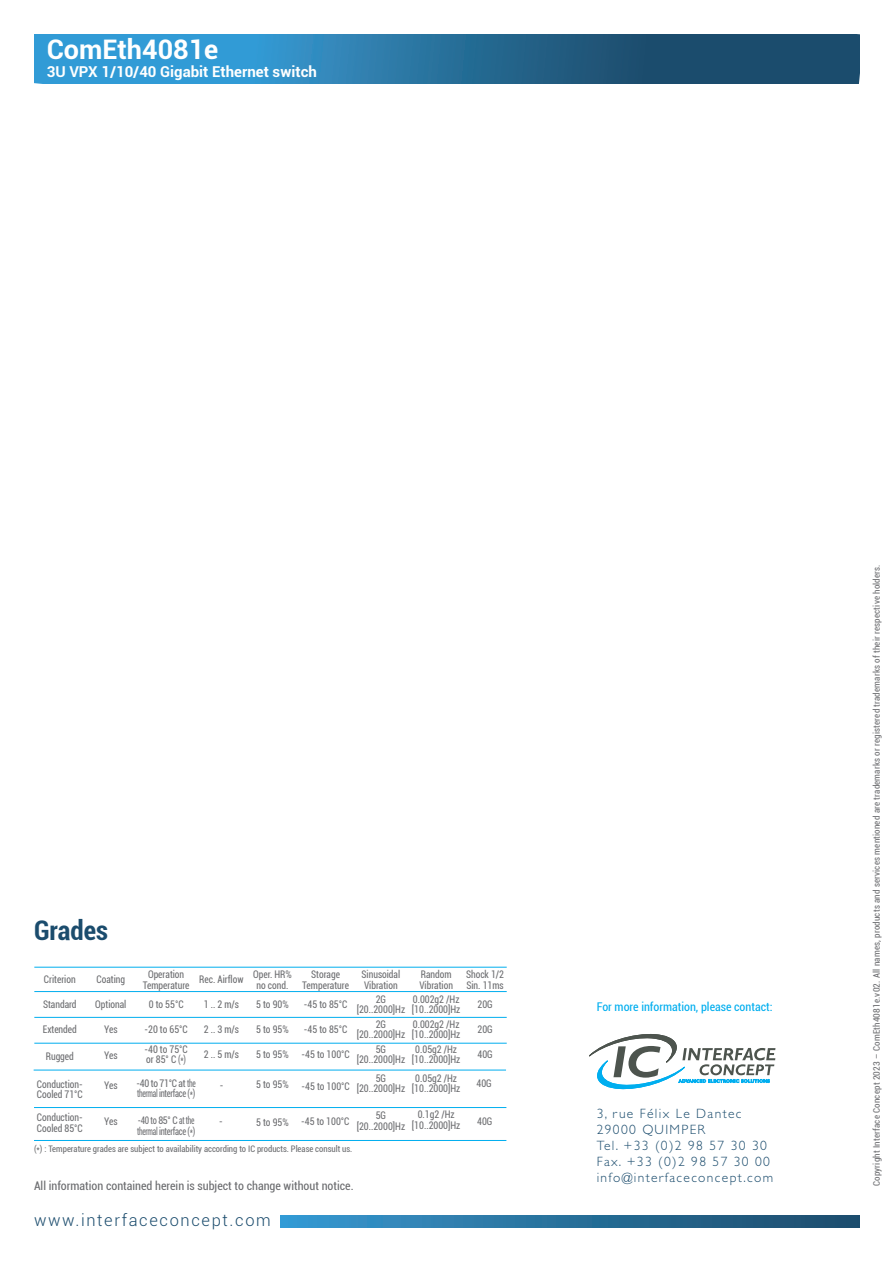
<style>
.page{position:relative;width:893px;height:1263px;background:#fff}
.page>*{position:absolute;margin:0;border:0;box-sizing:border-box;transform-origin:0 0}
.t1{font:700 27px "Roboto";color:#fff}
.t2{font:700 condensed 27px "Roboto";color:#1b4c6d}
.t3{font:300 16.5px "Roboto";letter-spacing:.1em;color:#1b4c6d}
.t4{font:700 15px "Roboto";color:#fff}
.t5{font:300 13.5px/16.2px "Gill Sans Std";letter-spacing:.1em;color:#1b4c6d}
.t6{font:condensed 12px "Roboto";color:#6c6d70}
.t7{font:condensed 12px "Roboto";color:#00aeef}
.t8{font:condensed 10.5px/10.5px "Roboto";color:#6c6d70;text-align:center;scale:.9 1}
.t9{font:condensed 10.5px/10.5px "Roboto";letter-spacing:-.03em;color:#6c6d70;scale:.8 1}
.t10{font:condensed 10.5px/10.5px "Roboto";letter-spacing:-.03em;color:#6c6d70;scale:.9 1}
.t11{font:condensed 9px "Roboto";letter-spacing:.02em;color:#6c6d70}
.t12{font:condensed 9px "Roboto";color:#6c6d70;scale:.96 1}
</style>
<div class="page">
<svg style="left:589px;top:1034px;width:186px;height:56px"></svg>
<svg style="left:281px;top:1215px;width:578px;height:12px;background:#28719c"></svg>
<svg style="left:34px;top:34px;width:825px;height:49px;background:#27729f"></svg>
<hr style="left:34px;top:967px;width:472px;height:1px;background:#00aeef">
<hr style="left:34px;top:991px;width:472px;height:1px;background:#00aeef">
<hr style="left:34px;top:1017px;width:472px;height:1px;background:#00aeef">
<hr style="left:34px;top:1043px;width:472px;height:1px;background:#00aeef">
<hr style="left:34px;top:1107px;width:472px;height:1px;background:#00aeef">
<hr style="left:34px;top:1140px;width:472px;height:1px;background:#00aeef">
<hr style="left:34px;top:1070px;width:472px;height:1px;background:#00aeef">
<h1 class="t1" style="left:47px;top:34px;width:173px">ComEth4081e</h1>
<h3 class="t4" style="left:47px;top:63px;width:271px">3U VPX 1/10/40 Gigabit Ethernet switch</h3>
<h1 class="t2" style="left:34px;top:915px;width:76px">Grades</h1>
<p class="t8" style="left:44px;top:975px;width:37px">Criterion</p>
<p class="t8" style="left:43px;top:999px;width:39px">Standard</p>
<p class="t8" style="left:43px;top:1024px;width:39px">Extended</p>
<p class="t8" style="left:46px;top:1051px;width:33px">Rugged</p>
<p class="t8" style="left:97px;top:975px;width:33px">Coating</p>
<p class="t8" style="left:104px;top:1024px;width:16px">Yes</p>
<p class="t8" style="left:95px;top:999px;width:36px">Optional</p>
<p class="t8" style="left:104px;top:1050px;width:16px">Yes</p>
<p class="t8" style="left:143px;top:969px;width:53px">Operation<br>Temperature</p>
<p class="t8" style="left:144px;top:1024px;width:50px">-20 to 65°C</p>
<p class="t8" style="left:149px;top:999px;width:40px">0 to 55°C</p>
<p class="t8" style="left:144px;top:1044px;width:50px;text-align:left">-40 to 75°C or 85° C (*)</p>
<p class="t8" style="left:199px;top:975px;width:51px">Rec. Airflow</p>
<p class="t8" style="left:204px;top:999px;width:41px">1 .. 2 m/s</p>
<p class="t8" style="left:204px;top:1024px;width:41px">2 .. 3 m/s</p>
<p class="t8" style="left:253px;top:969px;width:44px">Oper. HR% no cond.</p>
<p class="t8" style="left:256px;top:1024px;width:38px">5 to 95%</p>
<p class="t8" style="left:256px;top:999px;width:38px">5 to 90%</p>
<p class="t8" style="left:204px;top:1049px;width:41px">2 .. 5 m/s</p>
<p class="t8" style="left:256px;top:1049px;width:38px">5 to 95%</p>
<p class="t8" style="left:361px;top:969px;width:44px;text-align:left">Sinusoidal<br>Vibration</p>
<p class="t8" style="left:356px;top:1019px;width:55px">2G [20..2000]Hz</p>
<p class="t8" style="left:419px;top:969px;width:39px;text-align:left">Random<br>Vibration</p>
<p class="t8" style="left:412px;top:1019px;width:55px;text-align:left">0.002g2 /Hz [10..2000]Hz</p>
<p class="t8" style="left:466px;top:969px;width:44px;text-align:left">Shock 1/2<br>Sin. 11ms</p>
<p class="t8" style="left:477px;top:1024px;width:18px">20G</p>
<p class="t8" style="left:302px;top:969px;width:53px">Storage<br>Temperature</p>
<p class="t8" style="left:304px;top:1024px;width:50px">-45 to 85°C</p>
<p class="t8" style="left:356px;top:994px;width:55px">2G [20..2000]Hz</p>
<p class="t8" style="left:356px;top:1044px;width:55px">5G [20..2000]Hz</p>
<p class="t8" style="left:412px;top:994px;width:55px;text-align:left">0.002g2 /Hz [10..2000]Hz</p>
<p class="t8" style="left:412px;top:1044px;width:55px">0.05g2 /Hz [10..2000]Hz</p>
<p class="t8" style="left:304px;top:999px;width:50px">-45 to 85°C</p>
<p class="t8" style="left:477px;top:999px;width:18px">20G</p>
<p class="t8" style="left:301px;top:1049px;width:55px">-45 to 100°C</p>
<p class="t8" style="left:477px;top:1049px;width:18px">40G</p>
<p class="t8" style="left:37px;top:1079px;width:53px;text-align:left">Conduction-<br>Cooled 71°C</p>
<p class="t8" style="left:104px;top:1080px;width:16px">Yes</p>
<p class="t10" style="left:136px;top:1078px;width:67px">-40 to 71°C at the thermal interface (*)</p>
<p class="t8" style="left:220px;top:1080px;width:6px">-</p>
<p class="t8" style="left:256px;top:1081px;width:105px">5 to 95% -45 to 100°C</p>
<p class="t8" style="left:356px;top:1073px;width:55px">5G [20..2000]Hz</p>
<p class="t8" style="left:412px;top:1073px;width:55px">0.05g2 /Hz [10..2000]Hz</p>
<p class="t8" style="left:476px;top:1078px;width:18px">40G</p>
<p class="t8" style="left:219px;top:1117px;width:6px">-</p>
<p class="t8" style="left:412px;top:1109px;width:55px">0.1g2 /Hz [10..2000]Hz</p>
<p class="t8" style="left:356px;top:1110px;width:55px">5G [20..2000]Hz</p>
<p class="t8" style="left:37px;top:1112px;width:53px;text-align:left">Conduction-<br>Cooled 85°C</p>
<p class="t9" style="left:137px;top:1116px;width:74px">-40 to 85° C at the thermal interface (*)</p>
<p class="t8" style="left:301px;top:1117px;width:55px">-45 to 100°C</p>
<p class="t8" style="left:477px;top:1117px;width:18px">40G</p>
<p class="t8" style="left:104px;top:1117px;width:16px">Yes</p>
<p class="t8" style="left:256px;top:1118px;width:38px">5 to 95%</p>
<p class="t12" style="left:34px;top:1144px;width:333px">(*) : Temperature grades are subject to availability according to IC products. Please consult us.</p>
<p class="t6" style="left:34px;top:1179px;width:321px">All information contained herein is subject to change without notice.</p>
<h2 class="t3" style="left:34px;top:1210px;width:238px">www.interfaceconcept.com</h2>
<p class="t7" style="left:596px;top:1000px;width:177px">For more information, please contact:</p>
<p class="t5" style="left:596px;top:1105px;width:178px">3, rue Félix Le Dantec<br>29000 QUIMPER<br>Tel. +33 (0)2 98 57 30 30<br>Fax. +33 (0)2 98 57 30 00 info@interfaceconcept.com</p>
<p class="t11" style="left:871px;top:1186px;width:623px;rotate:-90deg">Copyright Interface Concept 2023 – ComEth4081e.v02. All names, products and services mentioned are trademarks or registered trademarks of their respective holders.</p>
</div>
